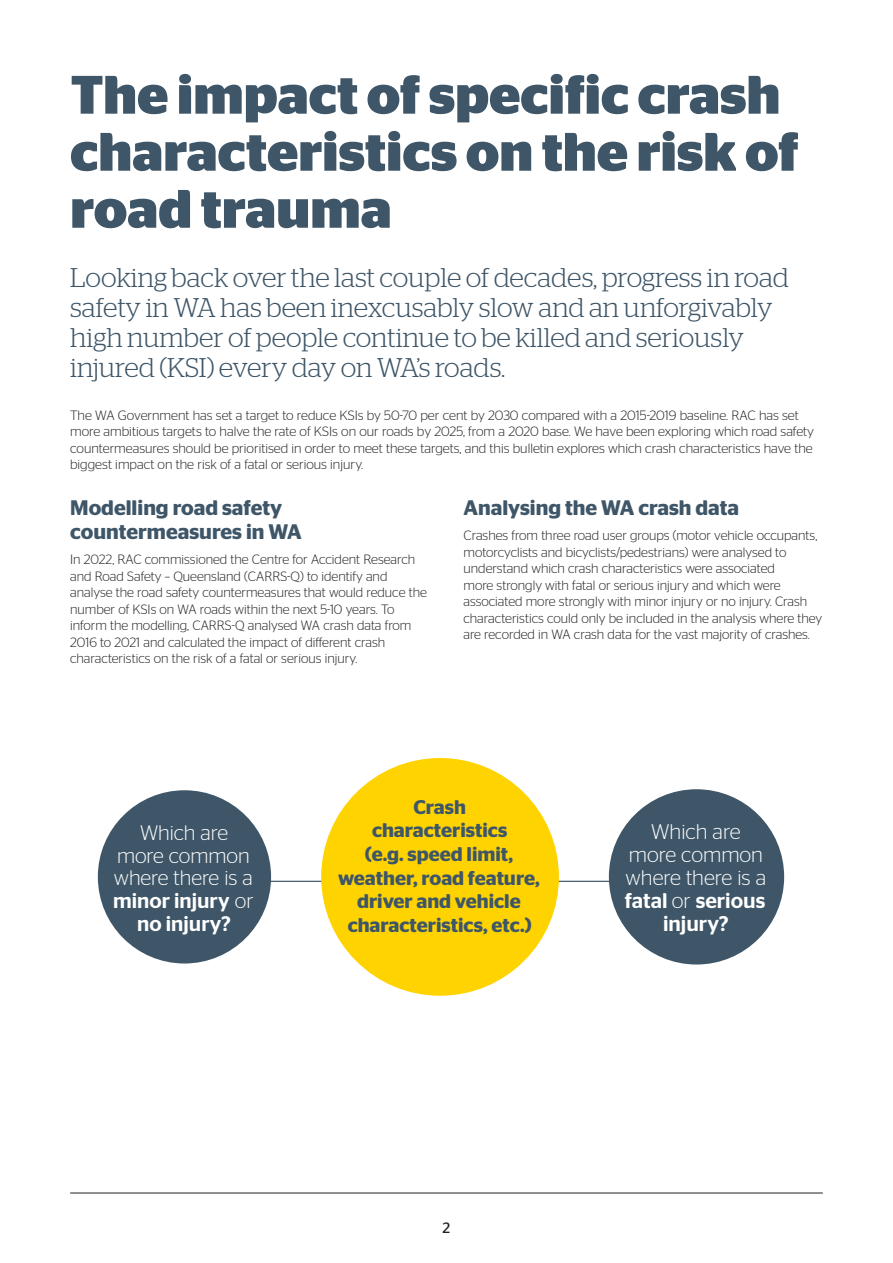
<style>
.page{position:relative;width:893px;height:1263px;background:#fff}
.page>*{position:absolute;margin:0;border:0;box-sizing:border-box;transform-origin:0 0}
.t1{font:700 54px/57px "Stag Sans";color:#3e5668}
.t2{font:300 27px/30px "Stag";letter-spacing:-.005em;color:#3e5668}
.t3{font:300 21.15px/23px "Stag Sans";color:#fff;text-align:center}
.t4{font:600 21px/24px "Stag Sans";color:#3e5668}
.t5{font:300 21px/22.6px "Stag Sans";color:#fff;text-align:center}
.t6{font:600 19.8px/23.7px "Stag Sans";color:#3e5668;text-align:center}
.t7{font:15px "Stag Sans";color:#231f20}
.t8{font:300 13.5px/16.5px "Stag Sans";color:#231f20}
.s1{font-weight:500}
</style>
<div class="page">
<hr style="left:70px;top:1193px;width:753px;height:1px;background:#231f20">
<hr style="left:216px;top:881px;width:521px;height:1px;background:#3e5668">
<div style="left:609px;top:789px;width:175px;height:175px;background:#3e5668;border-radius:50%"></div>
<div style="left:321px;top:758px;width:238px;height:238px;background:#ffd300;border-radius:50%"></div>
<div style="left:98px;top:790px;width:173px;height:173px;background:#3e5668;border-radius:50%"></div>
<h1 class="t1" style="left:70px;top:66px;width:729px">The impact of specific crash characteristics on the risk of road trauma</h1>
<h2 class="t2" style="left:70px;top:263px;width:720px">Looking back over the last couple of decades, progress in road safety in WA has been inexcusably slow and an unforgivably high number of people continue to be killed and seriously injured (KSI) every day on WA’s roads.</h2>
<p class="t8" style="left:70px;top:406px;width:745px">The WA Government has set a target to reduce KSIs by 50-70 per cent by 2030 compared with a 2015-2019 baseline. RAC has set more ambitious targets to halve the rate of KSIs on our roads by 2025, from a 2020 base. We have been exploring which road safety countermeasures should be prioritised in order to meet these targets, and this bulletin explores which crash characteristics have the biggest impact on the risk of a fatal or serious injury.</p>
<h3 class="t4" style="left:70px;top:496px;width:233px">Modelling road safety countermeasures in WA</h3>
<p class="t8" style="left:70px;top:551px;width:358px">In 2022, RAC commissioned the Centre for Accident Research and Road Safety – Queensland (CARRS-Q) to identify and analyse the road safety countermeasures that would reduce the number of KSIs on WA roads within the next 5-10 years. To inform the modelling, CARRS-Q analysed WA crash data from 2016 to 2021 and calculated the impact of different crash characteristics on the risk of a fatal or serious injury.</p>
<h3 class="t4" style="left:463px;top:496px;width:277px">Analysing the WA crash data</h3>
<p class="t8" style="left:463px;top:527px;width:360px">Crashes from three road user groups (motor vehicle occupants, motorcyclists and bicyclists/pedestrians) were analysed to understand which crash characteristics were associated<br>more strongly with fatal or serious injury and which were associated more strongly with minor injury or no injury. Crash characteristics could only be included in the analysis where they are recorded in WA crash data for the vast majority of crashes.</p>
<h3 class="t5" style="left:113px;top:821px;width:142px">Which are<br>more common where there is a <span class="s1">minor injury</span> or <span class="s1">no injury?</span></h3>
<h3 class="t6" style="left:338px;top:795px;width:203px">Crash<br>characteristics<br>(e.g. speed limit, weather, road feature, driver and vehicle characteristics, etc.)</h3>
<h3 class="t3" style="left:625px;top:820px;width:143px">Which are more common where there is a <span class="s1">fatal</span> or <span class="s1">serious injury?</span></h3>
<p class="t7" style="left:443px;top:1219px;width:9px">2</p>
</div>
